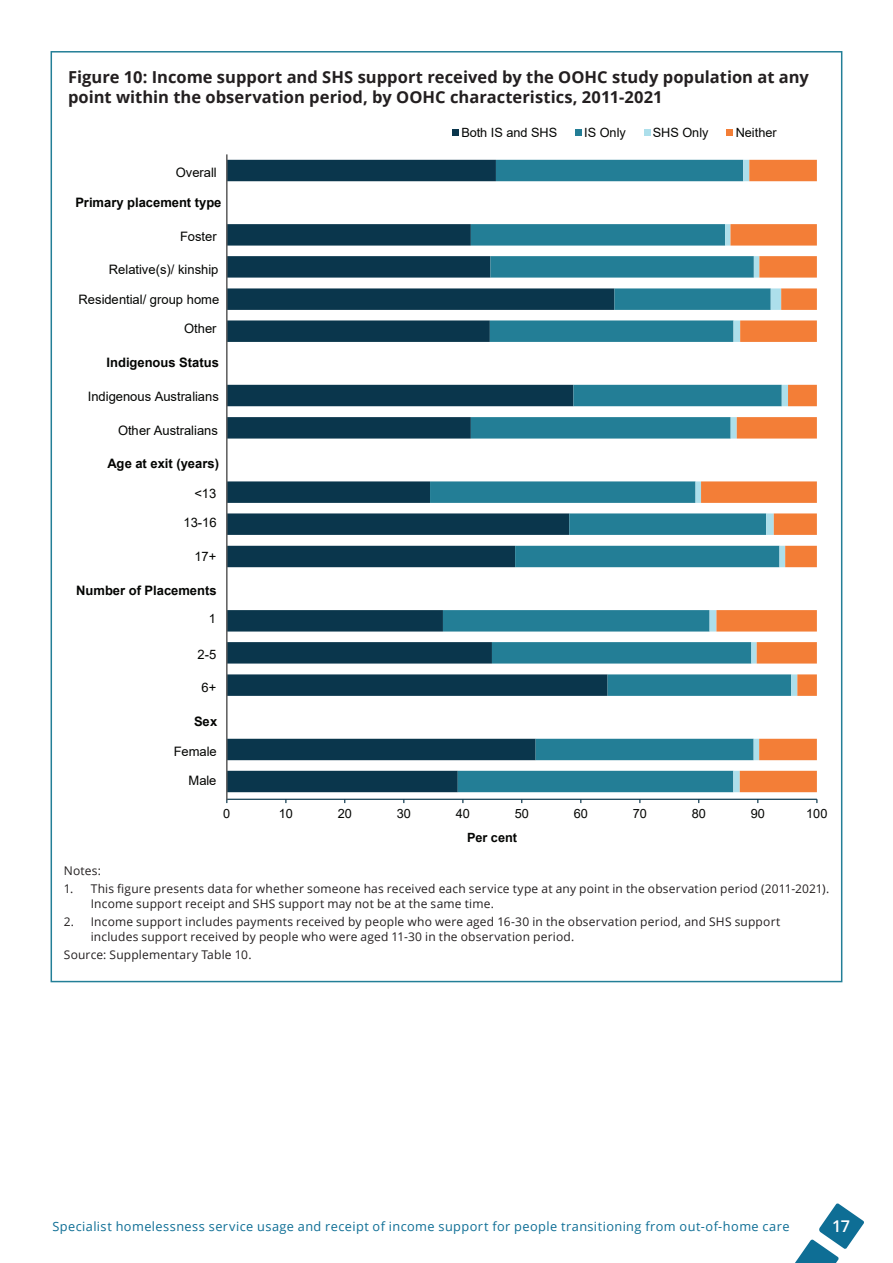
<style>
.page{position:relative;width:893px;height:1263px;background:#fff}
.page>*{position:absolute;margin:0;border:0;box-sizing:border-box;transform-origin:0 0}
.Figure_Name_GP{font:700 16.5px/19.5px "Open Sans";color:#231f20}
.t1{font:600 16.2px "Open Sans";color:#fff}
.t2{font:13.05px "Arial";color:#040503}
.t3{font:700 13.05px "Arial";color:#040503}
.t4{font:12.75px "Open Sans";letter-spacing:.035em;color:#0e6e95}
.t5{font:12.75px "Arial";letter-spacing:-.005em;color:#040503}
.t6{font:700 12.75px "Arial";color:#040503}
.Figure_note{font:12px/14.4px "Open Sans";letter-spacing:.015em;color:#231f20}
</style>
<div class="page">
<svg style="left:795px;top:1203px;width:69px;height:60px"></svg>
<svg style="left:228px;top:160px;width:202px;height:632px"></svg>
<svg style="left:430px;top:160px;width:265px;height:632px"></svg>
<svg style="left:695px;top:160px;width:6px;height:632px"></svg>
<svg style="left:701px;top:160px;width:116px;height:632px"></svg>
<hr style="left:227px;top:799px;width:590px;height:1px;background:#0a364c">
<hr style="left:226px;top:154px;width:2px;height:646px;background:#595959">
<div style="left:452px;top:130px;width:7px;height:6px;background:#0a364c"></div>
<div style="left:575px;top:130px;width:7px;height:6px;background:#237e96"></div>
<svg style="left:644px;top:130px;width:6px;height:6px"></svg>
<svg style="left:727px;top:130px;width:6px;height:6px"></svg>
<p class="Figure_Name_GP" style="left:68px;top:67px;width:742px">Figure 10: Income support and SHS support received by the OOHC study population at any point within the observation period, by OOHC characteristics, 2011-2021</p>
<p class="t2" style="left:176px;top:164px;width:42px">Overall</p>
<p class="t3" style="left:75px;top:193px;width:148px">Primary placement type</p>
<p class="t2" style="left:180px;top:227px;width:38px">Foster</p>
<p class="t2" style="left:109px;top:261px;width:111px">Relative(s)/ kinship</p>
<p class="t2" style="left:79px;top:290px;width:142px">Residential/ group home</p>
<p class="t2" style="left:184px;top:320px;width:34px">Other</p>
<p class="t3" style="left:107px;top:353px;width:114px">Indigenous Status</p>
<p class="t2" style="left:88px;top:387px;width:133px">Indigenous Australians</p>
<p class="t2" style="left:118px;top:421px;width:101px">Other Australians</p>
<p class="t3" style="left:107px;top:455px;width:113px">Age at exit (years)</p>
<p class="t2" style="left:194px;top:484px;width:23px">&lt;13</p>
<p class="t2" style="left:183px;top:514px;width:35px">13-16</p>
<p class="t2" style="left:194px;top:548px;width:23px">17+</p>
<p class="t3" style="left:76px;top:581px;width:142px">Number of Placements</p>
<p class="t5" style="left:209px;top:610px;width:9px">1</p>
<p class="t2" style="left:198px;top:645px;width:20px">2-5</p>
<p class="t2" style="left:201px;top:679px;width:16px">6+</p>
<p class="t3" style="left:194px;top:712px;width:25px">Sex</p>
<p class="t2" style="left:174px;top:742px;width:45px">Female</p>
<p class="t2" style="left:188px;top:771px;width:29px">Male</p>
<p class="t5" style="left:461px;top:123px;width:97px">Both IS and SHS</p>
<p class="t5" style="left:584px;top:123px;width:43px">IS Only</p>
<p class="t5" style="left:653px;top:123px;width:57px">SHS Only</p>
<p class="t5" style="left:736px;top:123px;width:42px">Neither</p>
<p class="t5" style="left:223px;top:805px;width:9px">0</p>
<p class="t5" style="left:279px;top:805px;width:16px">10</p>
<p class="t5" style="left:338px;top:805px;width:16px">20</p>
<p class="t5" style="left:397px;top:805px;width:16px">30</p>
<p class="t5" style="left:456px;top:805px;width:16px">40</p>
<p class="t5" style="left:515px;top:805px;width:16px">50</p>
<p class="t5" style="left:574px;top:805px;width:16px">60</p>
<p class="t5" style="left:633px;top:805px;width:16px">70</p>
<p class="t5" style="left:692px;top:805px;width:16px">80</p>
<p class="t5" style="left:751px;top:805px;width:16px">90</p>
<p class="t5" style="left:806px;top:805px;width:23px">100</p>
<p class="t6" style="left:467px;top:828px;width:52px">Per cent</p>
<p class="Figure_note" style="left:64px;top:863px;width:39px">Notes:</p>
<p class="Figure_note" style="left:91px;top:881px;width:740px;text-indent:-27px">1. This figure presents data for whether someone has received each service type at any point in the observation period (2011-2021).<br>Income support receipt and SHS support may not be at the same time.</p>
<p class="Figure_note" style="left:91px;top:914px;width:691px;text-indent:-27px">2. Income support includes payments received by people who were aged 16-30 in the observation period, and SHS support includes support received by people who were aged 11-30 in the observation period.</p>
<p class="Figure_note" style="left:64px;top:947px;width:189px">Source: Supplementary Table 10.</p>
<p class="t4" style="left:52px;top:1218px;width:738px">Specialist homelessness service usage and receipt of income support for people transitioning from out-of-home care</p>
<h2 class="t1" style="left:832px;top:1215px;width:19px">17</h2>
</div>
